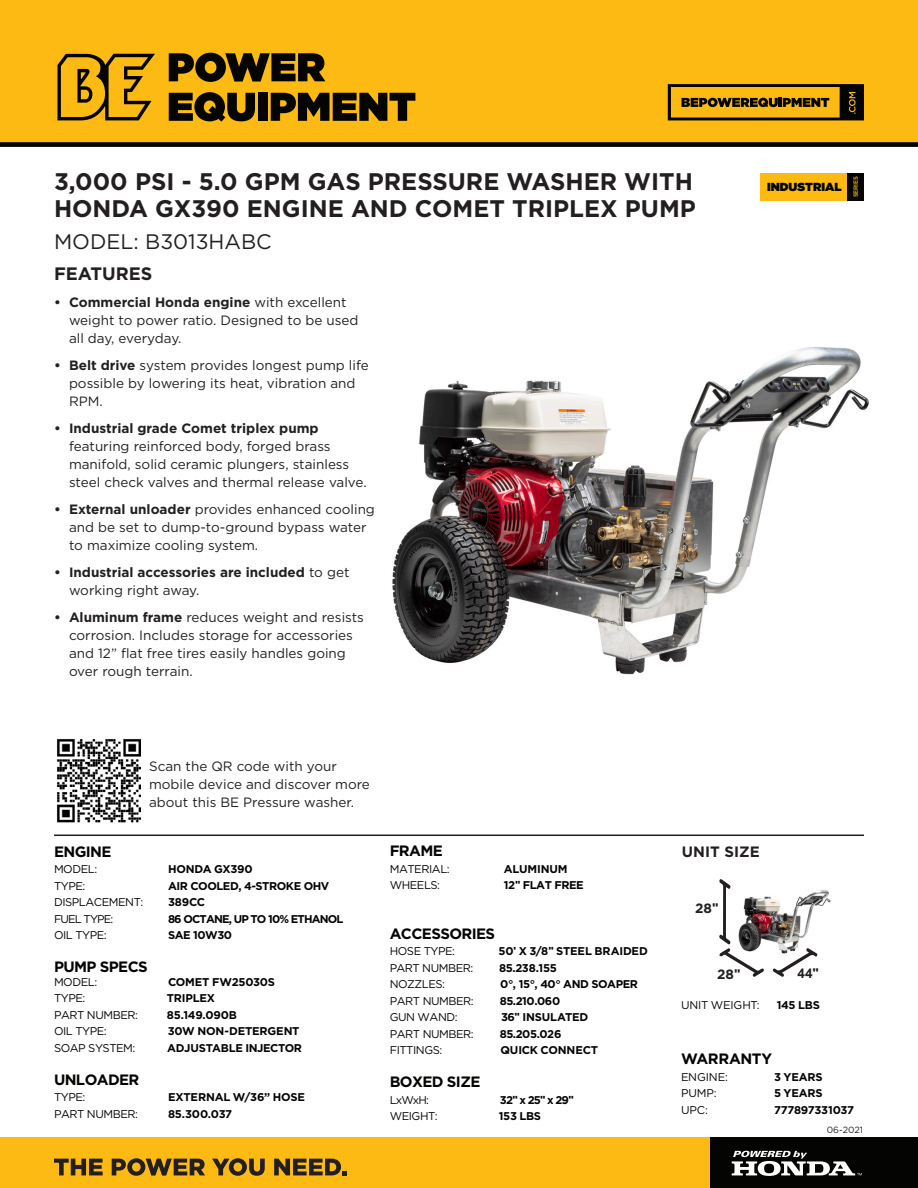
<style>
.page{position:relative;width:918px;height:1188px;background:#fff}
.page>*{position:absolute;margin:0;border:0;box-sizing:border-box;transform-origin:0 0}
.Product_Header{font:700 24px/27px "Gotham";color:#231f20}
.t1{font:21px "Gotham";color:#231f20}
.t2{font:700 18px "Gotham";color:#231f20}
.BODY_HEADER_LEFT_ALI{font:700 15px "Gotham";letter-spacing:-.04em;color:#040503}
.t3{font:700 15px "Gotham";color:#231f20}
.t4{font:13.5px/18px "Gotham";color:#231f20}
.t5{font:700 13.5px/18px "Gotham";color:#231f20}
.t6{font:700 13.5px "Arial";color:#231f20}
.t7{font:900 11.7px "Gotham";color:#040503}
.BODY_HEADER_LEFT_ALI-2{font:700 11.25px "Gotham";letter-spacing:-.025em;color:#040503}
.BODY_HEADER_LEFT_ALI-3{font:11.25px "Gotham";letter-spacing:-.04em;color:#040503}
.BODY_HEADER_LEFT_ALI-4{font:700 11.25px "Gotham";letter-spacing:-.075em;color:#040503}
.BODY_HEADER_LEFT_ALI-5{font:11.25px "Gotham";letter-spacing:-.015em;color:#040503}
.BODY_HEADER_LEFT_ALI-6{font:11.25px "Gotham";letter-spacing:-.075em;color:#040503}
.t8{font:900 10.65px "Gotham";letter-spacing:-.01em;color:#040503}
.t9{font:9px "Gotham";color:#231f20}
.t10{font:500 6px "Gotham";letter-spacing:-.04em;color:#fcba13}
.s1{font-weight:700}
.s2{font-weight:400}
.s3{font-family:"Arial"}
</style>
<div class="page">
<img style="left:764px;top:890px;width:67px;height:66px">
<img style="left:392px;top:347px;width:477px;height:328px">
<svg style="left:719px;top:879px;width:45px;height:98px"></svg>
<svg style="left:773px;top:948px;width:44px;height:29px"></svg>
<div style="left:0;top:0;width:918px;height:144px;background:#fcba13"></div>
<div style="left:0;top:1138px;width:710px;height:50px;background:#fcba13"></div>
<div style="left:710px;top:1138px;width:208px;height:50px;background:#040503"></div>
<svg style="left:57px;top:53px;width:98px;height:67px"></svg>
<svg style="left:169px;top:53px;width:156px;height:29px"></svg>
<svg style="left:169px;top:92px;width:86px;height:30px"></svg>
<div style="left:258px;top:93px;width:9px;height:28px;background:#040503"></div>
<svg style="left:271px;top:93px;width:144px;height:28px"></svg>
<div style="left:0;top:142px;width:918px;height:5px;background:#040503"></div>
<svg style="left:668px;top:84px;width:196px;height:36px"></svg>
<svg style="left:54px;top:1159px;width:49px;height:16px"></svg>
<svg style="left:112px;top:1158px;width:93px;height:18px"></svg>
<svg style="left:212px;top:1158px;width:53px;height:18px"></svg>
<svg style="left:274px;top:1159px;width:73px;height:16px"></svg>
<hr style="left:54px;top:835px;width:810px;height:1px;background:#231f20">
<img style="left:57px;top:739px;width:83px;height:84px">
<svg style="left:732px;top:1151px;width:130px;height:25px"></svg>
<div style="left:760px;top:173px;width:104px;height:27px;background:#fcba13"></div>
<div style="left:848px;top:173px;width:16px;height:27px;background:#040503"></div>
<p class="Product_Header" style="left:54px;top:168px;width:643px">3,000 PSI - 5.0 GPM GAS PRESSURE WASHER WITH<br>HONDA GX390 ENGINE AND COMET TRIPLEX PUMP</p>
<p class="t1" style="left:54px;top:228px;width:219px">MODEL: B3013HABC</p>
<p class="t2" style="left:54px;top:261px;width:100px">FEATURES</p>
<p class="t4" style="left:69px;top:293px;width:291px;text-indent:-15px"><span class="s1">• Commercial Honda engine</span> with excellent weight to power ratio. Designed to be used all day, everyday.</p>
<p class="t4" style="left:69px;top:356px;width:301px;text-indent:-15px"><span class="s1">• Belt drive</span> system provides longest pump life possible by lowering its heat, vibration and<br>RPM.</p>
<p class="t4" style="left:69px;top:419px;width:299px;text-indent:-15px"><span class="s1">• Industrial grade Comet triplex pump </span>featuring reinforced body, forged brass manifold, solid ceramic plungers, stainless steel check valves and thermal release valve.</p>
<p class="t4" style="left:69px;top:500px;width:307px;text-indent:-15px"><span class="s1">• External unloader</span> provides enhanced cooling and be set to dump-to-ground bypass water to maximize cooling system.</p>
<p class="t5" style="left:69px;top:563px;width:282px;text-indent:-15px">• Industrial accessories are included <span class="s2">to get working right away.</span></p>
<p class="t4" style="left:69px;top:608px;width:297px;text-indent:-15px"><span class="s1">• Aluminum frame</span> reduces weight and resists corrosion. Includes storage for accessories and 12” flat free tires easily handles going over rough terrain.</p>
<p class="t4" style="left:149px;top:756px;width:222px">Scan the QR code with your mobile device and discover more about this BE Pressure washer.</p>
<p class="t8" style="left:767px;top:179px;width:76px">COMMERCIAL</p>
<p class="t10" style="left:852px;top:197px;width:22px;rotate:-90deg">SERIES</p>
<p class="t7" style="left:767px;top:178px;width:76px">INDUSTRIAL</p>
<p class="BODY_HEADER_LEFT_ALI" style="left:54px;top:841px;width:59px">ENGINE</p>
<p class="BODY_HEADER_LEFT_ALI-3" style="left:54px;top:862px;width:45px">MODEL:</p>
<p class="BODY_HEADER_LEFT_ALI-2" style="left:168px;top:862px;width:86px">HONDA GX390</p>
<p class="BODY_HEADER_LEFT_ALI-3" style="left:54px;top:878px;width:33px">TYPE:</p>
<p class="BODY_HEADER_LEFT_ALI-2" style="left:168px;top:878px;width:163px">AIR COOLED, 4-STROKE OHV</p>
<p class="BODY_HEADER_LEFT_ALI-3" style="left:54px;top:895px;width:91px">DISPLACEMENT:</p>
<p class="BODY_HEADER_LEFT_ALI-2" style="left:168px;top:895px;width:39px">389CC</p>
<p class="BODY_HEADER_LEFT_ALI-6" style="left:54px;top:911px;width:61px">FUEL TYPE:</p>
<p class="BODY_HEADER_LEFT_ALI-4" style="left:168px;top:911px;width:177px">86 OCTANE, UP TO 10% ETHANOL</p>
<p class="BODY_HEADER_LEFT_ALI-3" style="left:54px;top:928px;width:54px">OIL TYPE:</p>
<p class="BODY_HEADER_LEFT_ALI-2" style="left:168px;top:928px;width:66px">SAE 10W30</p>
<p class="BODY_HEADER_LEFT_ALI" style="left:54px;top:957px;width:95px">PUMP SPECS</p>
<p class="BODY_HEADER_LEFT_ALI-3" style="left:54px;top:974px;width:45px">MODEL:</p>
<p class="BODY_HEADER_LEFT_ALI-2" style="left:168px;top:974px;width:109px">COMET FW25030S</p>
<p class="BODY_HEADER_LEFT_ALI-3" style="left:54px;top:991px;width:33px">TYPE:</p>
<p class="BODY_HEADER_LEFT_ALI-2" style="left:167px;top:991px;width:50px">TRIPLEX</p>
<p class="BODY_HEADER_LEFT_ALI-3" style="left:54px;top:1007px;width:86px">PART NUMBER:</p>
<p class="BODY_HEADER_LEFT_ALI-2" style="left:167px;top:1007px;width:72px">85.149.090B</p>
<p class="BODY_HEADER_LEFT_ALI-3" style="left:54px;top:1024px;width:54px">OIL TYPE:</p>
<p class="BODY_HEADER_LEFT_ALI-2" style="left:168px;top:1024px;width:133px">30W NON-DETERGENT</p>
<p class="BODY_HEADER_LEFT_ALI-3" style="left:54px;top:1040px;width:83px">SOAP SYSTEM:</p>
<p class="BODY_HEADER_LEFT_ALI-2" style="left:167px;top:1040px;width:136px">ADJUSTABLE INJECTOR</p>
<p class="BODY_HEADER_LEFT_ALI" style="left:54px;top:1069px;width:87px">UNLOADER</p>
<p class="BODY_HEADER_LEFT_ALI-3" style="left:54px;top:1090px;width:33px">TYPE:</p>
<p class="BODY_HEADER_LEFT_ALI-2" style="left:168px;top:1090px;width:139px">EXTERNAL W/36” HOSE</p>
<p class="BODY_HEADER_LEFT_ALI-3" style="left:54px;top:1106px;width:86px">PART NUMBER:</p>
<p class="BODY_HEADER_LEFT_ALI-2" style="left:168px;top:1106px;width:66px">85.300.037</p>
<p class="BODY_HEADER_LEFT_ALI" style="left:390px;top:841px;width:55px">FRAME</p>
<p class="BODY_HEADER_LEFT_ALI-3" style="left:390px;top:862px;width:62px">MATERIAL:</p>
<p class="BODY_HEADER_LEFT_ALI-2" style="left:504px;top:862px;width:65px">ALUMINUM</p>
<p class="BODY_HEADER_LEFT_ALI-3" style="left:390px;top:878px;width:52px">WHEELS:</p>
<p class="BODY_HEADER_LEFT_ALI-2" style="left:504px;top:878px;width:81px">12<span class="s3">"</span> FLAT FREE</p>
<p class="BODY_HEADER_LEFT_ALI" style="left:390px;top:924px;width:107px">ACCESSORIES</p>
<p class="BODY_HEADER_LEFT_ALI-3" style="left:390px;top:944px;width:67px">HOSE TYPE:</p>
<p class="BODY_HEADER_LEFT_ALI-2" style="left:499px;top:944px;width:151px">50<span class="s3">'</span> X 3/8<span class="s3">"</span> STEEL BRAIDED</p>
<p class="BODY_HEADER_LEFT_ALI-3" style="left:390px;top:961px;width:85px">PART NUMBER:</p>
<p class="BODY_HEADER_LEFT_ALI-2" style="left:499px;top:961px;width:59px">85.238.155</p>
<p class="BODY_HEADER_LEFT_ALI-3" style="left:390px;top:977px;width:57px">NOZZLES:</p>
<p class="BODY_HEADER_LEFT_ALI-2" style="left:500px;top:977px;width:139px">0°, 15°, 40° AND SOAPER</p>
<p class="BODY_HEADER_LEFT_ALI-3" style="left:390px;top:994px;width:86px">PART NUMBER:</p>
<p class="BODY_HEADER_LEFT_ALI-2" style="left:500px;top:994px;width:62px">85.210.060</p>
<p class="BODY_HEADER_LEFT_ALI-3" style="left:390px;top:1010px;width:69px">GUN WAND:</p>
<p class="BODY_HEADER_LEFT_ALI-2" style="left:501px;top:1010px;width:89px">36<span class="s3">"</span> INSULATED</p>
<p class="BODY_HEADER_LEFT_ALI-3" style="left:390px;top:1027px;width:86px">PART NUMBER:</p>
<p class="BODY_HEADER_LEFT_ALI-2" style="left:500px;top:1027px;width:63px">85.205.026</p>
<p class="BODY_HEADER_LEFT_ALI-3" style="left:390px;top:1043px;width:54px">FITTINGS:</p>
<p class="BODY_HEADER_LEFT_ALI-2" style="left:500px;top:1043px;width:99px">QUICK CONNECT</p>
<p class="BODY_HEADER_LEFT_ALI" style="left:390px;top:1072px;width:92px">BOXED SIZE</p>
<p class="BODY_HEADER_LEFT_ALI-3" style="left:390px;top:1093px;width:41px">LxWxH:</p>
<p class="BODY_HEADER_LEFT_ALI-2" style="left:500px;top:1093px;width:75px">32<span class="s3">"</span> x 25<span class="s3">"</span> x 29<span class="s3">"</span></p>
<p class="BODY_HEADER_LEFT_ALI-3" style="left:390px;top:1109px;width:50px">WEIGHT:</p>
<p class="BODY_HEADER_LEFT_ALI-2" style="left:499px;top:1109px;width:44px">153 LBS</p>
<p class="t3" style="left:682px;top:841px;width:79px">UNIT SIZE</p>
<p class="t5" style="left:695px;top:899px;width:25px">28<span class="s3">"</span></p>
<p class="t5" style="left:717px;top:965px;width:25px">28<span class="s3">"</span></p>
<p class="t6" style="left:798px;top:964px;width:23px">44"</p>
<p class="BODY_HEADER_LEFT_ALI-5" style="left:681px;top:997px;width:80px">UNIT WEIGHT:</p>
<p class="BODY_HEADER_LEFT_ALI-2" style="left:777px;top:997px;width:45px">145 LBS</p>
<p class="BODY_HEADER_LEFT_ALI" style="left:681px;top:1049px;width:93px">WARRANTY</p>
<p class="BODY_HEADER_LEFT_ALI-3" style="left:681px;top:1069px;width:48px">ENGINE:</p>
<p class="BODY_HEADER_LEFT_ALI-2" style="left:774px;top:1069px;width:50px">3 YEARS</p>
<p class="BODY_HEADER_LEFT_ALI-3" style="left:681px;top:1086px;width:37px">PUMP:</p>
<p class="BODY_HEADER_LEFT_ALI-2" style="left:774px;top:1086px;width:50px">5 YEARS</p>
<p class="BODY_HEADER_LEFT_ALI-3" style="left:681px;top:1102px;width:28px">UPC:</p>
<p class="BODY_HEADER_LEFT_ALI-2" style="left:774px;top:1102px;width:82px">777897331037</p>
<p class="t9" style="left:827px;top:1124px;width:38px">06-2021</p>
</div>
